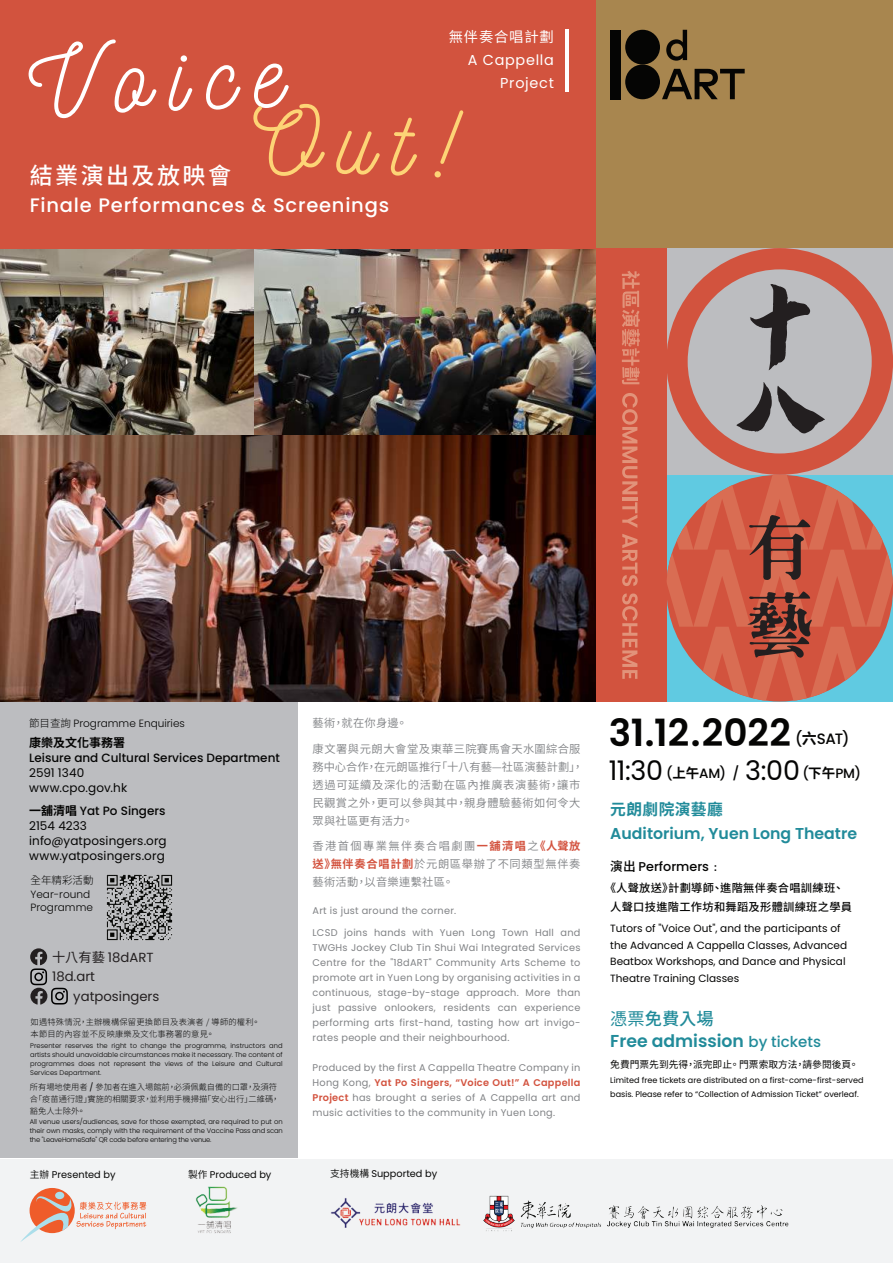
<style>
.page{position:relative;width:893px;height:1263px;background:#fff}
.page>*{position:absolute;margin:0;border:0;box-sizing:border-box;transform-origin:0 0}
.t1{font:600 37.5px "Poppins";color:#050504}
.t2{font:27px "Poppins";color:#050504}
.t3{font:500 23.1px "Noto Sans CJ Ktc";letter-spacing:.1em;color:#fff}
.t4{font:500 19.5px "Poppins";letter-spacing:.04em;color:#fff}
.t5{font:600 17.25px "Poppins";color:#218b9a}
.t6{font:500 17.25px "Noto Sans CJ Ktc";color:#218b9a}
.t7{font:600 15.75px "Poppins";color:#218b9a}
.t8{font:700 15.75px "Noto Sans CJ Ktc";letter-spacing:.025em;color:#218b9a}
.t9{font:500 15px "Poppins";color:#050504}
.t10{font:14.4px/23px "Poppins";letter-spacing:.05em;color:#fff;text-align:right}
.t11{font:14.4px "Noto Sans CJ Ktc";letter-spacing:.05em;color:#fff}
.t12{font:500 13.5px "Poppins";color:#050504}
.t13{font:13.2px/19.2px "Poppins";color:#231f20}
.t14{font:500 12.75px "Poppins";color:#050504}
.t15{font:12px/15px "Poppins";letter-spacing:.01em;color:#050504}
.t16{font:500 12px "Poppins";color:#050504}
.t17{font:700 12px "Noto Sans CJ Ktc";color:#050504}
.t18{font:600 11.25px/18px "Noto Sans CJ Ktc";letter-spacing:.035em;color:#808285}
.t19{font:500 11.25px/19.5px "Noto Sans CJ Ktc";letter-spacing:.025em;color:#050504}
.t20{font:10.5px/16.5px "Poppins";color:#050504}
.t21{font:300 10.5px/13.5px "Poppins";color:#050504}
.t22{font:300 10.5px "Noto Sans CJ Ktc";color:#050504}
.t23{font:9.75px/15px "Poppins";letter-spacing:.025em;color:#808285;text-align:justify}
.t24{font:9.75px "Poppins";color:#050504}
.t25{font:9.75px "Noto Sans CJ Ktc";color:#050504}
.t26{font:300 8.25px/12px "Noto Sans CJ Ktc";color:#050504}
.t27{font:300 8.25px/12px "Noto Sans CJ Ktc";letter-spacing:.025em;color:#050504}
.t28{font:8.1px/13.5px "Poppins";color:#050504}
.t29{font:300 6.75px/9px "Poppins";letter-spacing:-.015em;color:#050504;text-align:justify}
.s1{font-family:"Noto Sans CJ Ktc"}
.s2{font-family:"Noto Sans CJ Ktc";font-weight:700}
.s3{font-weight:500}
.s4{font-family:"Poppins";font-weight:400}
.s5{font-weight:700;color:#d3533f}
.s6{font-weight:600;color:#d3533f}
.s7{font-family:"Noto Sans CJ Ktc";font-weight:600}
.s8{font-weight:400}
.s9{font-weight:500;font-size:15px}
</style>
<div class="page">
<div style="left:0;top:1158px;width:893px;height:105px;background:#f2f3f4"></div>
<div style="left:595px;top:0;width:298px;height:250px;background:#a8864f"></div>
<svg style="left:666px;top:248px;width:227px;height:227px;background:#c39994"></svg>
<div style="left:595px;top:248px;width:71px;height:453px;background:#d2533e"></div>
<svg style="left:622px;top:271px;width:18px;height:113px"></svg>
<svg style="left:622px;top:393px;width:16px;height:101px"></svg>
<hr style="left:622px;top:497px;width:15px;height:3px;background:#e2937a">
<svg style="left:622px;top:502px;width:15px;height:26px"></svg>
<svg style="left:622px;top:534px;width:16px;height:52px"></svg>
<svg style="left:622px;top:593px;width:16px;height:86px"></svg>
<svg style="left:750px;top:284px;width:60px;height:86px;background:#8a8a8c"></svg>
<svg style="left:736px;top:382px;width:89px;height:51px;background:#858486"></svg>
<svg style="left:666px;top:475px;width:227px;height:226px;background:#b27064"></svg>
<div style="left:0;top:0;width:595px;height:250px;background:#d2533e"></div>
<img style="left:196px;top:1186px;width:42px;height:47px">
<img style="left:331px;top:1198px;width:130px;height:30px">
<img style="left:483px;top:1195px;width:306px;height:37px">
<div style="left:0;top:701px;width:298px;height:457px;background:#bcbdc0"></div>
<svg style="left:28px;top:39px;width:129px;height:79px"></svg>
<svg style="left:169px;top:55px;width:23px;height:56px"></svg>
<svg style="left:206px;top:65px;width:34px;height:45px"></svg>
<svg style="left:253px;top:63px;width:72px;height:113px"></svg>
<svg style="left:336px;top:131px;width:44px;height:44px"></svg>
<svg style="left:391px;top:118px;width:26px;height:58px"></svg>
<svg style="left:434px;top:110px;width:30px;height:68px"></svg>
<hr style="left:565px;top:30px;width:4px;height:62px;background:#fff">
<img style="left:0;top:434px;width:595px;height:267px">
<svg style="left:666px;top:30px;width:21px;height:31px"></svg>
<svg style="left:662px;top:69px;width:83px;height:30px"></svg>
<div style="left:610px;top:30px;width:11px;height:69px;background:#050504"></div>
<div style="left:625px;top:30px;width:35px;height:35px;background:#050504;border-radius:50%"></div>
<div style="left:625px;top:65px;width:35px;height:34px;background:#050504;border-radius:50%"></div>
<svg style="left:20px;top:1188px;width:126px;height:54px"></svg>
<svg style="left:30px;top:948px;width:38px;height:56px"></svg>
<img style="left:106px;top:874px;width:67px;height:67px">
<img style="left:0;top:250px;width:255px;height:184px">
<img style="left:255px;top:250px;width:340px;height:185px">
<h3 class="t3" style="left:30px;top:162px;width:203px">結業演出及放映會</h3>
<h3 class="t4" style="left:30px;top:194px;width:361px">Finale Performances &amp; Screenings</h3>
<h3 class="t11" style="left:449px;top:29px;width:107px">無伴奏合唱計劃</h3>
<h3 class="t10" style="left:468px;top:48px;width:88px">A Cappella<br>Project</h3>
<p class="t21" style="left:29px;top:717px;width:157px"><span class="s1">節目查詢</span> Programme Enquiries</p>
<p class="t17" style="left:29px;top:735px;width:97px">康樂及文化事務署</p>
<p class="t16" style="left:29px;top:750px;width:252px">Leisure and Cultural Services Department</p>
<p class="t15" style="left:29px;top:765px;width:100px">2591 1340 www.cpo.gov.hk</p>
<p class="t15" style="left:29px;top:804px;width:139px"><span class="s2">一舖清唱</span> <span class="s3">Yat Po Singers<br></span>2154 4233 info@yatposingers.org www.yatposingers.org</p>
<p class="t22" style="left:30px;top:874px;width:64px">全年精彩活動</p>
<p class="t21" style="left:30px;top:887px;width:64px">Year-round<br>Programme</p>
<h3 class="t13" style="left:52px;top:948px;width:103px"><span class="s1">十八有藝</span> 18dART<br>18d.art</h3>
<h3 class="t13" style="left:73px;top:986px;width:88px">yatposingers</h3>
<p class="t27" style="left:31px;top:1016px;width:231px">如遇特殊情況，主辦機構保留更換節目及表演者 / 導師的權利。本節目的內容並不反映康樂及文化事務署的意見。</p>
<p class="t29" style="left:30px;top:1041px;width:254px">Presenter reserves the right to change the programme, instructors and artists should unavoidable circumstances make it necessary. The content of programmes does not represent the views of the Leisure and Cultural Services Department.</p>
<p class="t26" style="left:30px;top:1081px;width:251px">所有場地使用者 <span class="s4">/</span> 參加者在進入場館前，必須佩戴自備的口罩，及須符合「疫苗通行證」實施的相關要求，並利用手機掃描「安心出行」二維碼，豁免人士除外。</p>
<p class="t29" style="left:30px;top:1117px;width:254px">All venue users/audiences, save for those exempted, are required to put on their own masks, comply with the requirement of the Vaccine Pass and scan the "LeaveHomeSafe" QR code before entering the venue.</p>
<p class="t18" style="left:312px;top:714px;width:97px">藝術，就在你身邊。</p>
<p class="t18" style="left:312px;top:740px;width:272px">康文署與元朗大會堂及東華三院賽馬會天水圍綜合服務中心合作，在元朗區推行「十八有藝—社區演藝計劃」，透過可延續及深化的活動在區內推廣表演藝術，讓市民觀賞之外，更可以參與其中，親身體驗藝術如何令大眾與社區更有活力。</p>
<p class="t18" style="left:312px;top:837px;width:269px;text-align:justify">香港首個專業無伴奏合唱劇團<span class="s5">一舖清唱</span>之<span class="s5">《人聲放送》無伴奏合唱計劃</span>於元朗區舉辦了不同類型無伴奏藝術活動，以音樂連繫社區。</p>
<p class="t23" style="left:313px;top:903px;width:145px">Art is just around the corner.</p>
<p class="t23" style="left:313px;top:925px;width:269px">LCSD joins hands with Yuen Long Town Hall and TWGHs Jockey Club Tin Shui Wai Integrated Services Centre for the "18dART" Community Arts Scheme to promote art in Yuen Long by organising activities in a continuous, stage-by-stage approach. More than just passive onlookers, residents can experience performing arts first-hand, tasting how art invigo&shy;rates people and their neighbourhood.</p>
<p class="t23" style="left:313px;top:1060px;width:269px">Produced by the first A Cappella Theatre Company in Hong Kong, <span class="s6">Yat Po Singers, “Voice Out!” A Cappella Project</span> has brought a series of A Cappella art and music activities to the community in Yuen Long.</p>
<p class="t24" style="left:30px;top:1169px;width:87px"><span class="s7">主辦</span> Presented by</p>
<p class="t24" style="left:188px;top:1169px;width:85px"><span class="s7">製作</span> Produced by</p>
<p class="t24" style="left:330px;top:1168px;width:109px"><span class="s7">支持機構</span> Supported by</p>
<h1 class="t1" style="left:609px;top:711px;width:184px">31.12.2022</h1>
<h2 class="t2" style="left:609px;top:755px;width:56px">11:30</h2>
<h2 class="t2" style="left:745px;top:755px;width:56px">3:00</h2>
<h3 class="t9" style="left:795px;top:730px;width:56px">(<span class="s2">六</span>SAT)</h3>
<h3 class="t12" style="left:666px;top:765px;width:75px">(<span class="s2">上午</span>AM) /</h3>
<h3 class="t12" style="left:802px;top:765px;width:60px">(<span class="s2">下午</span>PM)</h3>
<h3 class="t8" style="left:610px;top:800px;width:114px">元朗劇院演藝廳</h3>
<h3 class="t7" style="left:610px;top:824px;width:248px">Auditorium, Yuen Long Theatre</h3>
<h3 class="t14" style="left:610px;top:859px;width:113px"><span class="s1">演出</span> Performers<span class="s1">﹕</span></h3>
<p class="t19" style="left:610px;top:878px;width:243px;text-indent:-5px">《人聲放送》計劃導師、進階無伴奏合唱訓練班、人聲口技進階工作坊和舞蹈及形體訓練班之學員</p>
<p class="t20" style="left:610px;top:920px;width:238px">Tutors of "Voice Out", and the participants of the Advanced A Cappella Classes, Advanced Beatbox Workshops, and Dance and Physical Theatre Training Classes</p>
<h3 class="t6" style="left:610px;top:1009px;width:105px"><span class="s8">憑票</span>免費入場</h3>
<h3 class="t5" style="left:610px;top:1031px;width:212px">Free admission <span class="s9">by tickets</span></h3>
<p class="t25" style="left:610px;top:1059px;width:250px">免費門票先到先得，派完即止。 門票索取方法，請參閱後頁。</p>
<p class="t28" style="left:610px;top:1074px;width:255px">Limited free tickets are distributed on a first-come-first-served basis. Please refer to “Collection of Admission Ticket” overleaf.</p>
</div>
